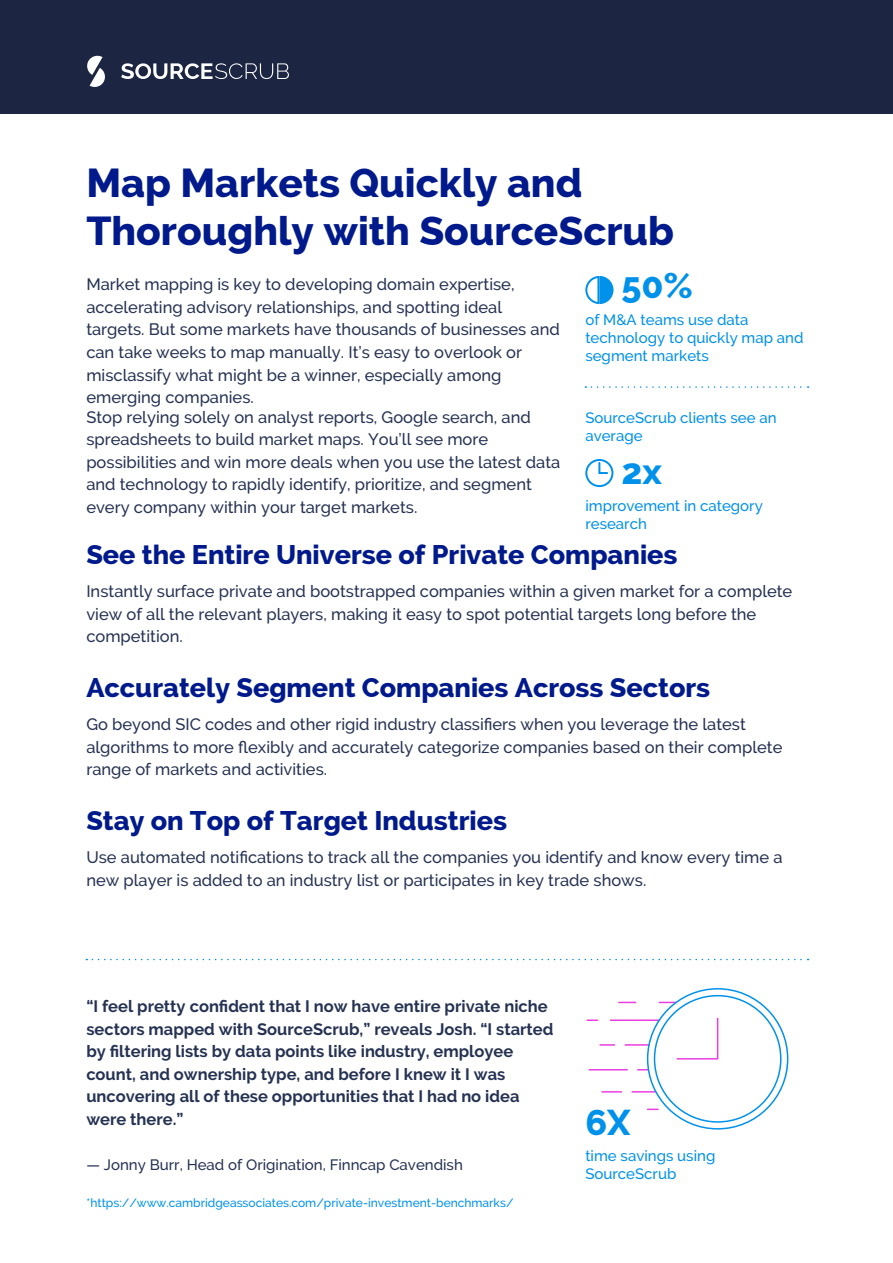
<style>
.page{position:relative;width:893px;height:1263px;background:#fff}
.page>*{position:absolute;margin:0;border:0;box-sizing:border-box;transform-origin:0 0}
.t1{font:800 40.5px/48.6px "Raleway";color:#001a8c}
.t2{font:800 36px "Raleway";color:#0091ea}
.t3{font:800 27px "Raleway";color:#001a8c}
.t4{font:500 16.5px/22.5px "Raleway";color:#253252}
.t5{font:700 16.5px/22.5px "Raleway";color:#253252}
.t6{font:500 15px/18px "Raleway";color:#0091ea}
.t7{font:500 15px "Raleway";color:#253252}
.t8{font:500 12px "Raleway";color:#0091ea}
</style>
<div class="page">
<svg style="left:585px;top:386px;width:224px;height:2px"></svg>
<svg style="left:86px;top:959px;width:723px;height:1px"></svg>
<svg style="left:585px;top:459px;width:28px;height:28px"></svg>
<svg style="left:585px;top:276px;width:28px;height:28px"></svg>
<div style="left:0;top:0;width:893px;height:114px;background:#1c2541"></div>
<svg style="left:121px;top:63px;width:168px;height:16px"></svg>
<svg style="left:87px;top:55px;width:18px;height:32px"></svg>
<svg style="left:619px;top:1002px;width:17px;height:1px"></svg>
<svg style="left:659px;top:1002px;width:17px;height:1px"></svg>
<svg style="left:587px;top:1019px;width:10px;height:2px"></svg>
<svg style="left:648px;top:1108px;width:10px;height:2px"></svg>
<svg style="left:600px;top:1044px;width:14px;height:2px"></svg>
<hr style="left:625px;top:1044px;width:24px;height:2px;background:#eb3edf">
<svg style="left:602px;top:1091px;width:19px;height:1px"></svg>
<svg style="left:632px;top:1091px;width:23px;height:1px"></svg>
<hr style="left:589px;top:1069px;width:38px;height:1px;background:#eb3edf">
<hr style="left:610px;top:1019px;width:49px;height:2px;background:#eb3edf">
<svg style="left:676px;top:1017px;width:43px;height:43px"></svg>
<h1 class="t1" style="left:86px;top:159px;width:589px">Map Markets Quickly and<br>Thoroughly with SourceScrub</h1>
<p class="t4" style="left:86px;top:273px;width:475px">Market mapping is key to developing domain expertise, accelerating advisory relationships, and spotting ideal targets. But some markets have thousands of businesses and can take weeks to map manually. It’s easy to overlook or misclassify what might be a winner, especially among emerging companies.</p>
<p class="t4" style="left:86px;top:405px;width:475px">Stop relying solely on analyst reports, Google search, and spreadsheets to build market maps. You’ll see more possibilities and win more deals when you use the latest data and technology to rapidly identify, prioritize, and segment every company within your target markets.</p>
<h3 class="t3" style="left:86px;top:540px;width:593px">See the Entire Universe of Private Companies</h3>
<p class="t4" style="left:86px;top:580px;width:707px">Instantly surface private and bootstrapped companies within a given market for a complete view of all the relevant players, making it easy to spot potential targets long before the competition.</p>
<h3 class="t3" style="left:86px;top:672px;width:625px">Accurately Segment Companies Across Sectors</h3>
<p class="t4" style="left:86px;top:713px;width:698px">Go beyond SIC codes and other rigid industry classifiers when you leverage the latest algorithms to more flexibly and accurately categorize companies based on their complete range of markets and activities.</p>
<h3 class="t3" style="left:86px;top:805px;width:422px">Stay on Top of Target Industries</h3>
<p class="t4" style="left:86px;top:846px;width:698px">Use automated notifications to track all the companies you identify and know every time a new player is added to an industry list or participates in key trade shows.</p>
<h2 class="t2" style="left:621px;top:265px;width:73px">50%</h2>
<p class="t6" style="left:585px;top:311px;width:220px">of M&amp;A teams use data technology to quickly map and segment markets</p>
<p class="t6" style="left:585px;top:408px;width:193px">SourceScrub clients see an average</p>
<h2 class="t2" style="left:621px;top:451px;width:42px">2x</h2>
<p class="t6" style="left:585px;top:496px;width:179px">improvement in category research</p>
<p class="t5" style="left:86px;top:995px;width:469px">“I feel pretty confident that I now have entire private niche sectors mapped with SourceScrub,” reveals Josh. “I started by filtering lists by data points like industry, employee count, and ownership type, and before I knew it I was uncovering all of these opportunities that I had no idea were there.”</p>
<p class="t7" style="left:86px;top:1156px;width:378px">— Jonny Burr, Head of Origination, Finncap Cavendish</p>
<p class="t8" style="left:86px;top:1196px;width:429px">*https://www.cambridgeassociates.com/private-investment-benchmarks/</p>
<h2 class="t2" style="left:585px;top:1102px;width:47px">6X</h2>
<p class="t6" style="left:585px;top:1147px;width:131px">time savings using<br>SourceScrub</p>
</div>
